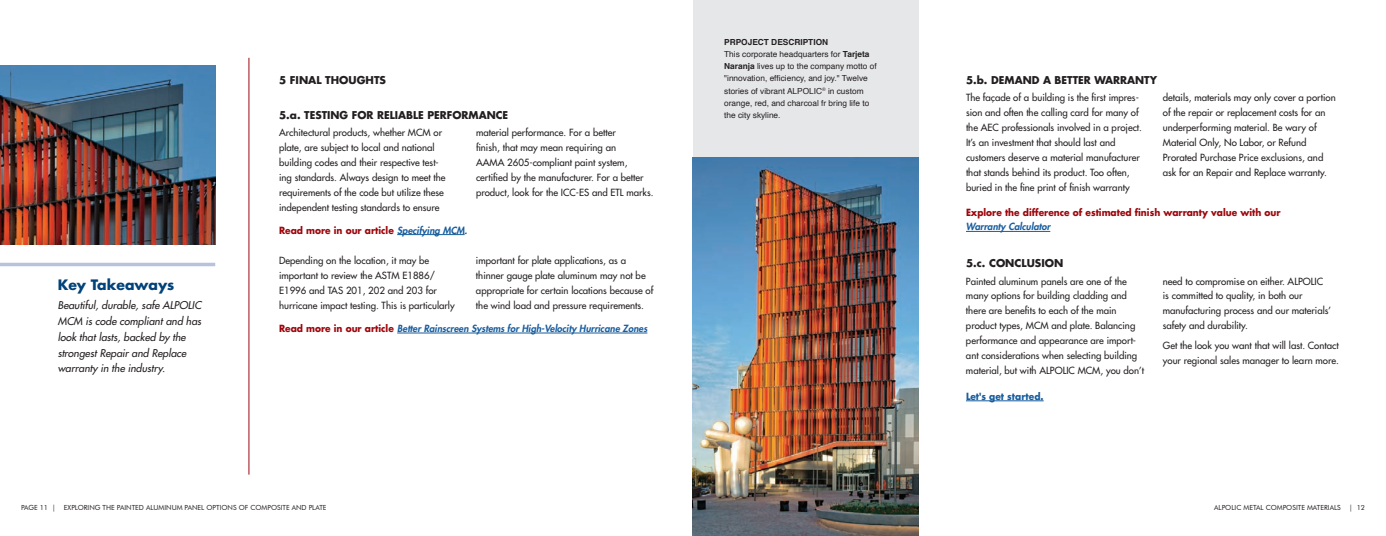
<style>
.page{position:relative;width:1386px;height:536px;background:#fff}
.page>*{position:absolute;margin:0;border:0;box-sizing:border-box;transform-origin:0 0}
.t1{font:700 14px "Futura Std";color:#004279}
.t2{font:italic 500 10.5px/15.8px "Futura Std";color:#231f20}
.t3{font:700 10.5px "Futura Std";color:#231f20}
.t4{font:500 9.62px/14.9px "Futura Std";color:#231f20}
.t5{font:700 9.62px "Futura Std";color:#9d070d;scale:.94 1}
.t6{font:italic 800 9.62px "Futura Std";color:#175d9e}
.t7{font:700 9.62px "Futura Std";color:#175d9e;scale:.94 1}
.t8{font:8.31px/12.2px "Helvetica";color:#231f20}
.t9{font:7px "Futura BT";color:#231f20}
.s1{font-weight:800;font-style:italic;color:#175d9e}
.s2{font-weight:700;font-style:normal;color:#9d070d}
.s3{font-weight:700}
</style>
<div class="page">
<hr style="left:248px;top:58px;width:1px;height:416px;background:#9d070d">
<img style="left:0;top:66px;width:215px;height:178px">
<hr style="left:397px;top:234px;width:68px;height:1px;background:#175d9e">
<hr style="left:397px;top:332px;width:250px;height:1px;background:#175d9e">
<hr style="left:966px;top:231px;width:84px;height:1px;background:#175d9e">
<svg style="left:0;top:262px;width:215px;height:4px"></svg>
<div style="left:693px;top:0;width:226px;height:161px;background:#e6e7e9"></div>
<img style="left:692px;top:158px;width:227px;height:378px">
<hr style="left:966px;top:400px;width:78px;height:1px;background:#175d9e">
<h1 class="t1" style="left:58px;top:275px;width:118px">Key Takeaways</h1>
<p class="t2" style="left:58px;top:298px;width:145px">Beautiful, durable, safe ALPOLIC<br>MCM is code compliant and has look that lasts, backed by the strongest Repair and Replace warranty in the industry.</p>
<p class="t3" style="left:279px;top:73px;width:108px">5 FINAL THOUGHTS</p>
<p class="t3" style="left:279px;top:108px;width:231px">5.a. TESTING FOR RELIABLE PERFORMANCE</p>
<p class="t4" style="left:279px;top:125px;width:168px">Architectural products, whether MCM or plate, are subject to local and national building codes and their respective test&shy;ing standards. Always design to meet the requirements of the code but utilize these independent testing standards to ensure</p>
<p class="t4" style="left:476px;top:125px;width:177px">material performance. For a better<br>finish, that may mean requiring an<br>AAMA 2605-compliant paint system, certified by the manufacturer. For a better product, look for the ICC-ES and ETL marks.</p>
<p class="t5" style="left:279px;top:223px;width:202px">Read more in our article <span class="s1">Specifying MCM.</span></p>
<p class="t4" style="left:279px;top:253px;width:177px">Depending on the location, it may be important to review the ASTM E1886/ E1996 and TAS 201, 202 and 203 for hurricane impact testing. This is particularly</p>
<p class="t4" style="left:476px;top:253px;width:179px">important for plate applications, as a thinner gauge plate aluminum may not be appropriate for certain locations because of the wind load and pressure requirements.</p>
<p class="t6" style="left:279px;top:322px;width:370px"><span class="s2">Read more in our article</span> Better Rainscreen Systems for High-Velocity Hurricane Zones</p>
<p class="t8" style="left:724px;top:36px;width:154px"><span class="s3">PRPOJECT DESCRIPTION<br></span>This corporate headquarters for <span class="s3">Tarjeta Naranja</span> lives up to the company motto of "innovation, efficiency, and joy." Twelve stories of vibrant ALPOLIC<sup>®</sup> in custom orange, red, and charcoal fr bring life to the city skyline.</p>
<p class="t3" style="left:966px;top:73px;width:193px">5.b. DEMAND A BETTER WARRANTY</p>
<p class="t4" style="left:966px;top:90px;width:176px">The façade of a building is the first impres&shy;sion and often the calling card for many of the AEC professionals involved in a project.<br>It’s an investment that should last and customers deserve a material manufacturer that stands behind its product. Too often, buried in the fine print of finish warranty</p>
<p class="t4" style="left:1163px;top:90px;width:174px">details, materials may only cover a portion of the repair or replacement costs for an underperforming material. Be wary of Material Only, No Labor, or Refund Prorated Purchase Price exclusions, and ask for an Repair and Replace warranty.</p>
<p class="t5" style="left:966px;top:206px;width:336px">Explore the difference of estimated finish warranty value with our</p>
<p class="t6" style="left:966px;top:221px;width:86px">Warranty Calculator</p>
<p class="t3" style="left:966px;top:256px;width:99px">5.c. CONCLUSION</p>
<p class="t4" style="left:966px;top:273px;width:179px">Painted aluminum panels are one of the many options for building cladding and there are benefits to each of the main product types, MCM and plate. Balancing performance and appearance are import&shy;ant considerations when selecting building material, but with ALPOLIC MCM, you don’t</p>
<p class="t4" style="left:1163px;top:273px;width:170px">need to compromise on either. ALPOLIC is committed to quality, in both our manufacturing process and our materials’ safety and durability.</p>
<p class="t4" style="left:1163px;top:338px;width:177px">Get the look you want that will last. Contact your regional sales manager to learn more.</p>
<p class="t7" style="left:966px;top:389px;width:84px">Let's get started.</p>
<p class="t9" style="left:21px;top:503px;width:307px">PAGE 11 | EXPLORING THE PAINTED ALUMINUM PANEL OPTIONS OF COMPOSITE AND PLATE</p>
<p class="t9" style="left:1214px;top:503px;width:152px">ALPOLIC METAL COMPOSITE MATERIALS | 12</p>
</div>
